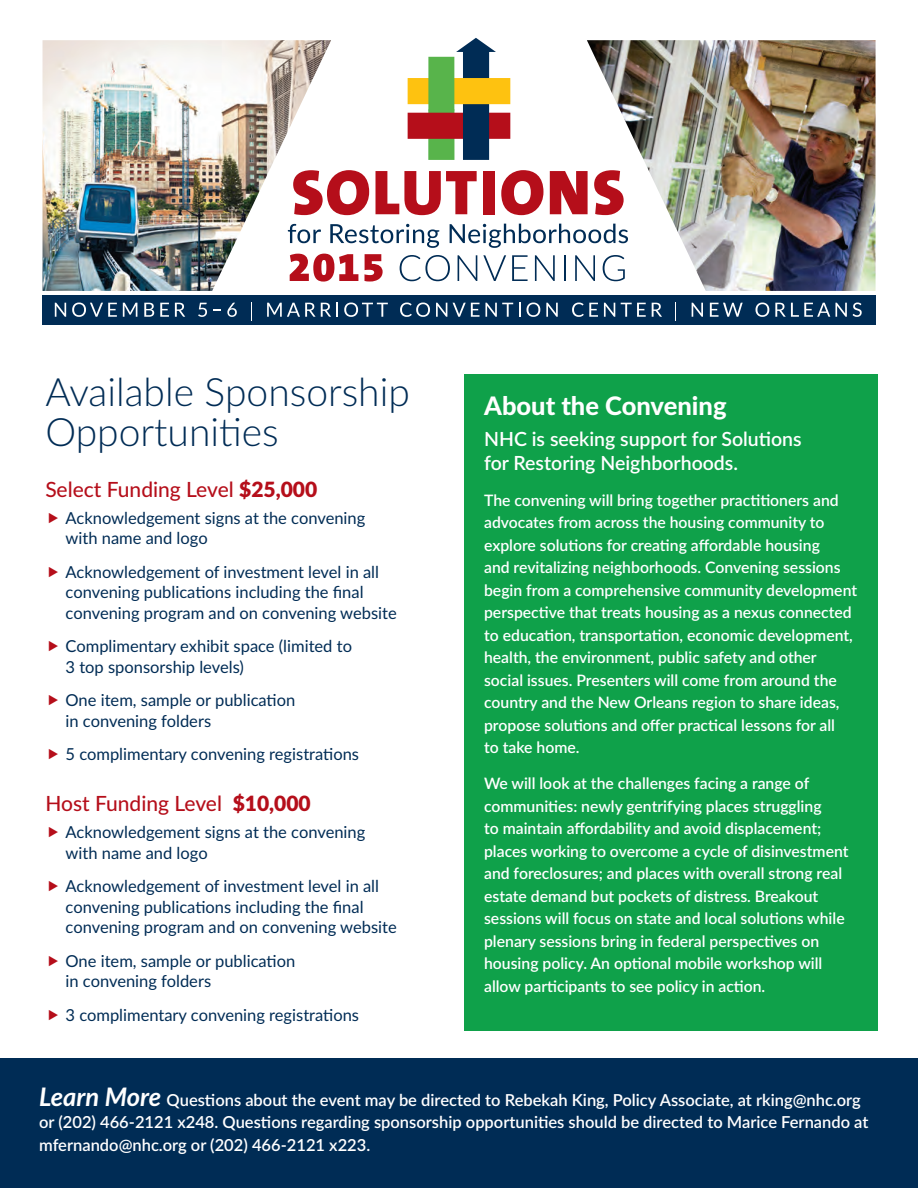
<style>
.page{position:relative;width:918px;height:1188px;background:#fff}
.page>*{position:absolute;margin:0;border:0;box-sizing:border-box;transform-origin:0 0}
.sub_1{font:300 39px/40.5px "Lato";color:#002c55}
.box_head{font:800 25.5px "Lato";color:#fff}
.sub2{font:500 21px "Lato";color:#b50e1a}
.boxed_text{font:600 19.5px/24px "Lato";color:#fff}
.t1{font:16.5px/20.2px "Lato";color:#002c55}
.box_head-2{font:600 16.5px/22.5px "Lato";color:#fff}
.boxed_text-2{font:600 15.75px/22.5px "Lato";color:#fff}
.s1{font-weight:900}
.s2{font-weight:700;font-style:italic;font-size:25.5px}
</style>
<div class="page">
<img style="left:587px;top:40px;width:289px;height:251px">
<img style="left:43px;top:40px;width:288px;height:251px">
<svg style="left:293px;top:170px;width:76px;height:45px"></svg>
<svg style="left:376px;top:171px;width:101px;height:44px"></svg>
<div style="left:483px;top:171px;width:12px;height:43px;background:#b50e1a"></div>
<svg style="left:501px;top:170px;width:42px;height:45px"></svg>
<svg style="left:550px;top:171px;width:38px;height:43px;background:#c13640"></svg>
<svg style="left:594px;top:170px;width:30px;height:45px"></svg>
<svg style="left:288px;top:224px;width:33px;height:19px"></svg>
<svg style="left:330px;top:224px;width:109px;height:24px"></svg>
<svg style="left:450px;top:224px;width:178px;height:24px"></svg>
<div style="left:463px;top:113px;width:47px;height:26px;background:#b50e1a"></div>
<div style="left:428px;top:107px;width:26px;height:53px;background:#58b44b;border:5px solid #58b44b"></div>
<div style="left:408px;top:78px;width:46px;height:26px;background:#fec210"></div>
<svg style="left:448px;top:38px;width:56px;height:69px"></svg>
<div style="left:408px;top:113px;width:65px;height:26px;background:#b50e1a"></div>
<div style="left:463px;top:99px;width:26px;height:61px;background:#002c55"></div>
<div style="left:446px;top:78px;width:64px;height:26px;background:#fec210"></div>
<div style="left:428px;top:57px;width:26px;height:56px;background:#58b44b"></div>
<svg style="left:290px;top:254px;width:68px;height:28px"></svg>
<svg style="left:365px;top:254px;width:18px;height:28px"></svg>
<svg style="left:400px;top:255px;width:50px;height:26px"></svg>
<svg style="left:458px;top:255px;width:19px;height:26px"></svg>
<svg style="left:483px;top:255px;width:23px;height:26px"></svg>
<svg style="left:512px;top:255px;width:16px;height:26px"></svg>
<svg style="left:535px;top:255px;width:20px;height:26px"></svg>
<hr style="left:564px;top:255px;width:2px;height:26px;background:#002c55">
<svg style="left:575px;top:255px;width:20px;height:26px"></svg>
<svg style="left:603px;top:255px;width:22px;height:26px"></svg>
<div style="left:43px;top:295px;width:833px;height:29px;background:#002c55"></div>
<svg style="left:55px;top:303px;width:11px;height:14px"></svg>
<svg style="left:72px;top:303px;width:45px;height:14px"></svg>
<svg style="left:123px;top:303px;width:14px;height:14px"></svg>
<svg style="left:144px;top:303px;width:10px;height:14px"></svg>
<svg style="left:160px;top:303px;width:9px;height:14px"></svg>
<svg style="left:175px;top:303px;width:10px;height:14px"></svg>
<svg style="left:198px;top:303px;width:9px;height:14px"></svg>
<svg style="left:213px;top:309px;width:8px;height:2px"></svg>
<svg style="left:227px;top:303px;width:10px;height:14px"></svg>
<svg style="left:251px;top:302px;width:1px;height:18px"></svg>
<svg style="left:267px;top:303px;width:71px;height:14px"></svg>
<svg style="left:344px;top:303px;width:44px;height:14px"></svg>
<svg style="left:400px;top:303px;width:30px;height:14px"></svg>
<svg style="left:436px;top:303px;width:11px;height:14px"></svg>
<svg style="left:453px;top:303px;width:60px;height:14px"></svg>
<svg style="left:519px;top:303px;width:1px;height:14px"></svg>
<svg style="left:527px;top:303px;width:13px;height:14px"></svg>
<svg style="left:546px;top:303px;width:12px;height:14px"></svg>
<svg style="left:572px;top:303px;width:26px;height:14px"></svg>
<svg style="left:604px;top:303px;width:11px;height:14px"></svg>
<svg style="left:621px;top:303px;width:25px;height:14px"></svg>
<svg style="left:652px;top:303px;width:10px;height:14px"></svg>
<svg style="left:692px;top:303px;width:11px;height:14px"></svg>
<svg style="left:710px;top:303px;width:33px;height:14px"></svg>
<svg style="left:756px;top:303px;width:13px;height:14px"></svg>
<svg style="left:775px;top:303px;width:72px;height:14px"></svg>
<svg style="left:853px;top:303px;width:9px;height:14px"></svg>
<div style="left:464px;top:374px;width:414px;height:656px;background:#0fa14a"></div>
<div style="left:0;top:1058px;width:918px;height:130px;background:#002c55"></div>
<p class="sub_1" style="left:45px;top:370px;width:366px">Available Sponsorship<br>Opportunities</p>
<p class="sub2" style="left:45px;top:474px;width:273px">Select Funding Level <span class="s1">$25,000</span></p>
<p class="t1" style="left:66px;top:507px;width:301px">Acknowledgement signs at the convening with name and logo</p>
<p class="t1" style="left:66px;top:561px;width:333px">Acknowledgement of investment level in all convening publications including the final convening program and on convening website</p>
<p class="t1" style="left:66px;top:636px;width:288px">Complimentary exhibit space (limited to<br>3 top sponsorship levels)</p>
<p class="t1" style="left:66px;top:690px;width:231px">One item, sample or publication in convening folders</p>
<p class="t1" style="left:66px;top:744px;width:295px">5 complimentary convening registrations</p>
<p class="sub2" style="left:45px;top:789px;width:267px">Host Funding Level <span class="s1">$10,000</span></p>
<p class="t1" style="left:66px;top:822px;width:301px">Acknowledgement signs at the convening with name and logo</p>
<p class="t1" style="left:66px;top:876px;width:333px">Acknowledgement of investment level in all convening publications including the final convening program and on convening website</p>
<p class="t1" style="left:66px;top:950px;width:231px">One item, sample or publication in convening folders</p>
<p class="t1" style="left:66px;top:1004px;width:295px">3 complimentary convening registrations</p>
<p class="box_head" style="left:484px;top:387px;width:244px">About the Convening</p>
<p class="boxed_text" style="left:484px;top:426px;width:319px">NHC is seeking support for Solutions for Restoring Neighborhoods.</p>
<p class="boxed_text-2" style="left:484px;top:488px;width:375px">The convening will bring together practitioners and advocates from across the housing community to explore solutions for creating affordable housing<br>and revitalizing neighborhoods. Convening sessions begin from a comprehensive community development perspective that treats housing as a nexus connected to education, transportation, economic development, health, the environment, public safety and other social issues. Presenters will come from around the country and the New Orleans region to share ideas, propose solutions and offer practical lessons for all<br>to take home.</p>
<p class="boxed_text-2" style="left:484px;top:772px;width:366px">We will look at the challenges facing a range of communities: newly gentrifying places struggling<br>to maintain affordability and avoid displacement; places working to overcome a cycle of disinvestment and foreclosures; and places with overall strong real estate demand but pockets of distress. Breakout sessions will focus on state and local solutions while plenary sessions bring in federal perspectives on housing policy. An optional mobile workshop will allow participants to see policy in action.</p>
<p class="box_head-2" style="left:39px;top:1088px;width:831px"><span class="s2">Learn More</span> Questions about the event may be directed to Rebekah King, Policy Associate, at rking@nhc.org or (202) 466-2121 x248. Questions regarding sponsorship opportunities should be directed to Marice Fernando at mfernando@nhc.org or (202) 466-2121 x223.</p>
</div>
